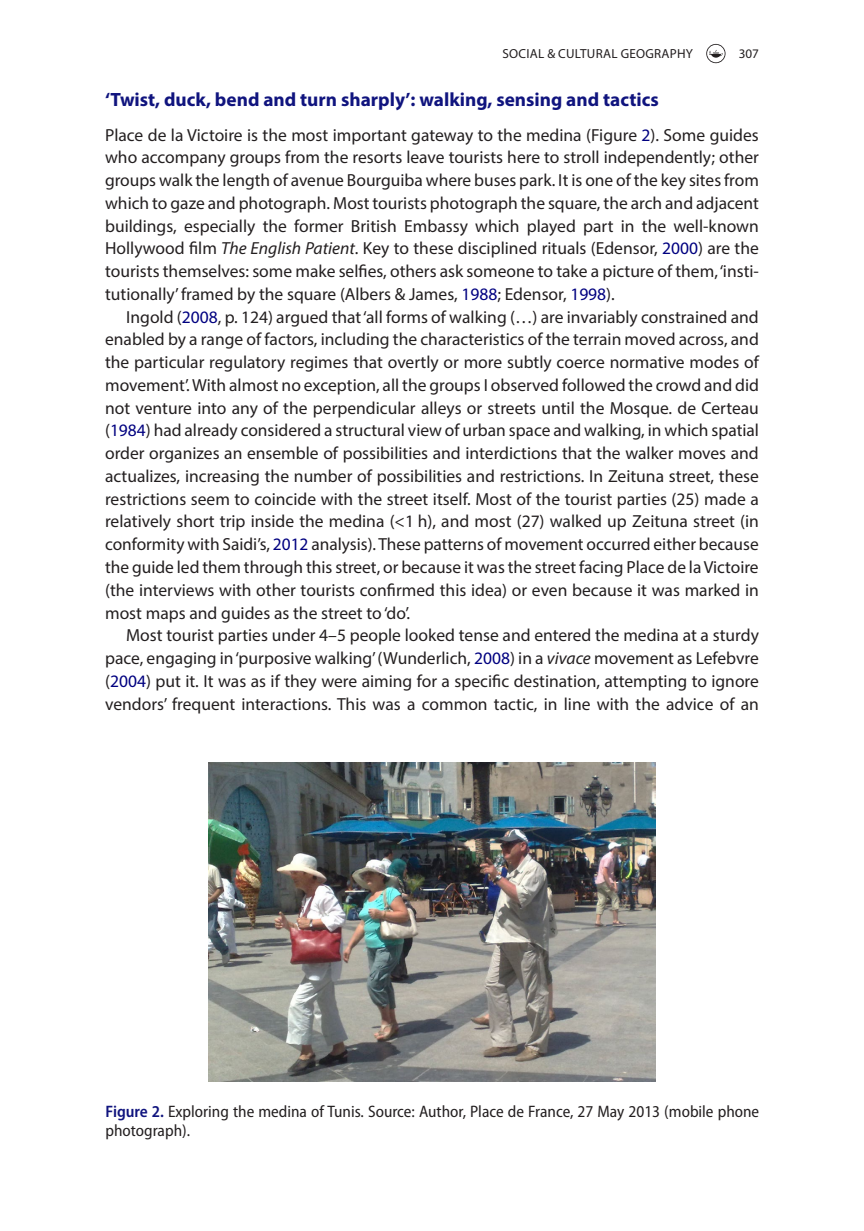
<style>
.page{position:relative;width:864px;height:1231px;background:#fff}
.page>*{position:absolute;margin:0;border:0;box-sizing:border-box;transform-origin:0 0}
.t1{font:700 19.25px "Myriad Pro";color:#10147e}
.t2{font:17.5px/22.8px "Myriad Pro";color:#231f20;text-align:justify}
.t3{font:semi-condensed 16.62px/19.2px "Myriad Pro";color:#231f20}
.t4{font:13.12px "Myriad Pro";letter-spacing:.02em;color:#231f20}
.s1{color:#000080}
.s2{font-style:italic}
.s3{font-weight:600;color:#10147e}
</style>
<div class="page">
<svg style="left:706px;top:44px;width:19px;height:19px"></svg>
<img style="left:209px;top:762px;width:446px;height:319px">
<p class="t4" style="left:502px;top:45px;width:72px">Social &amp; Cultu</p>
<p class="t4" style="left:595px;top:45px;width:43px">ral Geog</p>
<p class="t4" style="left:654px;top:45px;width:23px">raphy</p>
<p class="t4" style="left:738px;top:45px;width:22px">307</p>
<p class="t1" style="left:105px;top:87px;width:555px">‘Twist, duck, bend and turn sharply’: walking, sensing and tactics</p>
<p class="t2" style="left:105px;top:123px;width:655px">Place de la Victoire is the most important gateway to the medina (Figure <span class="s1">2</span>). Some guides who accompany groups from the resorts leave tourists here to stroll independently; other groups walk the length of avenue Bourguiba where buses park. It is one of the key sites from which to gaze and photograph. Most tourists photograph the square, the arch and adjacent buildings, especially the former British Embassy which played part in the well-known Hollywood film <span class="s2">The English Patient</span>. Key to these disciplined rituals (Edensor, <span class="s1">2000</span>) are the tourists themselves: some make selfies, others ask someone to take a picture of them, ‘insti&shy;tutionally’ framed by the square (Albers &amp; James, <span class="s1">1988</span>; Edensor, <span class="s1">1998</span>).</p>
<p class="t2" style="left:105px;top:305px;width:655px;text-indent:21px">Ingold (<span class="s1">2008</span>, p. 124) argued that ‘all forms of walking (…) are invariably constrained and enabled by a range of factors, including the characteristics of the terrain moved across, and the particular regulatory regimes that overtly or more subtly coerce normative modes of movement’. With almost no exception, all the groups I observed followed the crowd and did not venture into any of the perpendicular alleys or streets until the Mosque. de Certeau (<span class="s1">1984</span>) had already considered a structural view of urban space and walking, in which spatial order organizes an ensemble of possibilities and interdictions that the walker moves and actualizes, increasing the number of possibilities and restrictions. In Zeituna street, these restrictions seem to coincide with the street itself. Most of the tourist parties (25) made a relatively short trip inside the medina (&lt;1 h), and most (27) walked up Zeituna street (in conformity with Saidi’s, <span class="s1">2012</span> analysis). These patterns of movement occurred either because the guide led them through this street, or because it was the street facing Place de la Victoire (the interviews with other tourists confirmed this idea) or even because it was marked in most maps and guides as the street to ‘do’.</p>
<p class="t2" style="left:105px;top:623px;width:655px;text-indent:21px">Most tourist parties under 4–5 people looked tense and entered the medina at a sturdy pace, engaging in ‘purposive walking’ (Wunderlich, <span class="s1">2008</span>) in a <span class="s2">vivace</span> movement as Lefebvre (<span class="s1">2004</span>) put it. It was as if they were aiming for a specific destination, attempting to ignore vendors’ frequent interactions. This was a common tactic, in line with the advice of an</p>
<p class="t3" style="left:105px;top:1101px;width:655px"><span class="s3">Figure 2.</span> Exploring the medina of Tunis. Source: Author, Place de France, 27 May 2013 (mobile phone photograph).</p>
</div>
